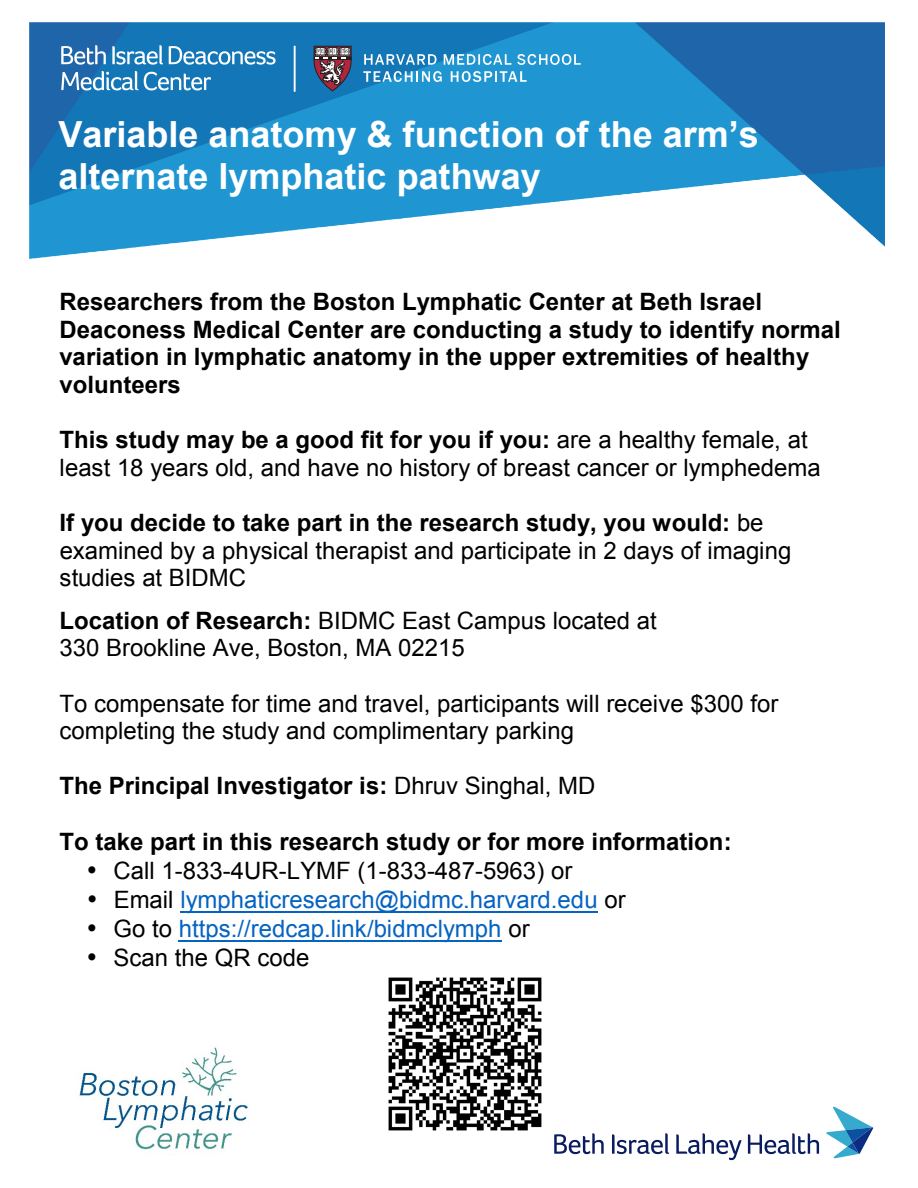
<style>
.page{position:relative;width:918px;height:1188px;background:#fff}
.page>*{position:absolute;margin:0;border:0;box-sizing:border-box;transform-origin:0 0}
.t1{font:700 36px/41.4px "Arial";color:#fff}
.t2{font:24px/27.6px "Arial";color:#000}
.t3{font:700 24px/27.6px "Arial";color:#000}
.t4{font:24px "Arial";color:#0563c1}
.s1{font-weight:700}
.s2{font-weight:400}
.s3{color:#000}
</style>
<div class="page">
<img style="left:30px;top:22px;width:854px;height:237px">
<hr style="left:180px;top:911px;width:418px;height:1px;background:#0563c1">
<hr style="left:179px;top:940px;width:323px;height:2px;background:#0563c1">
<img style="left:79px;top:1047px;width:169px;height:103px">
<img style="left:388px;top:977px;width:154px;height:154px">
<svg style="left:554px;top:1133px;width:50px;height:21px"></svg>
<svg style="left:612px;top:1133px;width:57px;height:21px"></svg>
<svg style="left:676px;top:1133px;width:66px;height:27px"></svg>
<svg style="left:748px;top:1133px;width:71px;height:21px"></svg>
<svg style="left:826px;top:1107px;width:47px;height:51px"></svg>
<svg style="left:364px;top:54px;width:217px;height:11px"></svg>
<svg style="left:363px;top:71px;width:79px;height:11px"></svg>
<svg style="left:451px;top:71px;width:76px;height:11px"></svg>
<svg style="left:313px;top:46px;width:39px;height:45px;background:#685d72"></svg>
<hr style="left:294px;top:46px;width:2px;height:46px;background:#fff">
<svg style="left:61px;top:71px;width:77px;height:19px"></svg>
<svg style="left:112px;top:45px;width:51px;height:20px"></svg>
<svg style="left:169px;top:46px;width:107px;height:19px"></svg>
<svg style="left:144px;top:72px;width:67px;height:18px"></svg>
<svg style="left:61px;top:45px;width:45px;height:20px"></svg>
<h1 class="t1" style="left:58px;top:115px;width:702px">Variable anatomy &amp; function of the arm’s alternate lymphatic pathway</h1>
<p class="t3" style="left:60px;top:289px;width:783px">Researchers from the Boston Lymphatic Center at Beth Israel Deaconess Medical Center are conducting a study to identify normal variation in lymphatic anatomy in the upper extremities of healthy volunteers</p>
<p class="t2" style="left:60px;top:426px;width:763px"><span class="s1">This study may be a good fit for you if you:</span> are a healthy female, at least 18 years old, and have no history of breast cancer or lymphedema</p>
<p class="t2" style="left:60px;top:509px;width:733px"><span class="s1">If you decide to take part in the research study, you would:</span> be examined by a physical therapist and participate in 2 days of imaging studies at BIDMC</p>
<p class="t2" style="left:60px;top:607px;width:599px"><span class="s1">Location of Research:</span> BIDMC East Campus located at<br>330 Brookline Ave, Boston, MA 02215</p>
<p class="t2" style="left:60px;top:690px;width:720px">To compensate for time and travel, participants will receive $300 for completing the study and complimentary parking</p>
<p class="t3" style="left:60px;top:773px;width:537px">The Principal Investigator is: <span class="s2">Dhruv Singhal, MD</span></p>
<p class="t3" style="left:60px;top:828px;width:674px">To take part in this research study or for more information:</p>
<p class="t2" style="left:87px;top:857px;width:487px">• Call 1-833-4UR-LYMF (1-833-487-5963) or</p>
<p class="t4" style="left:87px;top:884px;width:541px"><span class="s3">• Email</span> lymphaticresearch@bidmc.harvard.edu <span class="s3">or</span></p>
<p class="t4" style="left:87px;top:913px;width:445px"><span class="s3">• Go to</span> https://redcap.link/bidmclymph <span class="s3">or</span></p>
<p class="t2" style="left:87px;top:944px;width:224px">• Scan the QR code</p>
</div>
